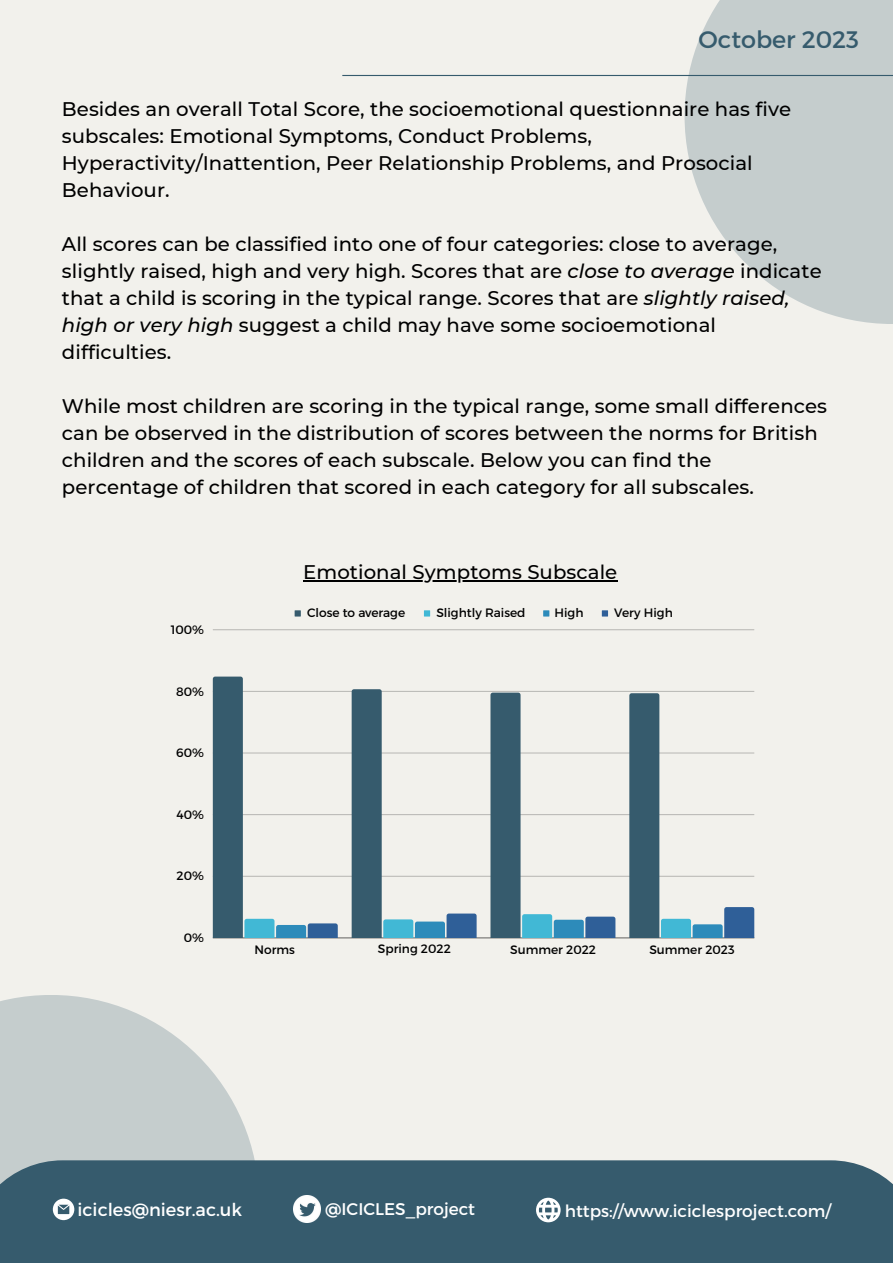
<style>
.page{position:relative;width:893px;height:1264px;background:#fff}
.page>*{position:absolute;margin:0;border:0;box-sizing:border-box;transform-origin:0 0}
.t1{font:23.85px "Montserrat";color:#365b6d}
.t2{font:500 19.65px/27px "Montserrat";letter-spacing:.005em;color:#000}
.t3{font:17.85px "Montserrat";color:#fff}
.t4{font:16.8px "Montserrat";color:#fff}
.t5{font:12.15px "Montserrat";color:#000}
.s1{font-style:italic}
</style>
<div class="page">
<div style="left:0;top:0;width:892px;height:1262px;background:#f2f1ec"></div>
<svg style="left:684px;top:0;width:208px;height:324px;fill:#c5cdcd"></svg>
<svg style="left:0;top:995px;width:255px;height:165px;fill:#c5cdcd"></svg>
<hr style="left:342px;top:75px;width:550px;height:1px;background:#365b6d">
<div style="left:0;top:1160px;width:892px;height:102px;background:#365b6d"></div>
<svg style="left:53px;top:1198px;width:21px;height:21px"></svg>
<svg style="left:536px;top:1197px;width:24px;height:25px"></svg>
<img style="left:293px;top:1195px;width:27px;height:27px">
<svg style="left:294px;top:610px;width:7px;height:6px"></svg>
<svg style="left:424px;top:610px;width:6px;height:6px"></svg>
<svg style="left:543px;top:610px;width:6px;height:6px"></svg>
<svg style="left:601px;top:610px;width:7px;height:6px"></svg>
<hr style="left:213px;top:876px;width:541px;height:1px;background:#000">
<hr style="left:213px;top:814px;width:541px;height:1px;background:#000">
<hr style="left:213px;top:752px;width:541px;height:1px;background:#000">
<hr style="left:213px;top:691px;width:541px;height:1px;background:#000">
<hr style="left:213px;top:629px;width:541px;height:1px;background:#000">
<hr style="left:213px;top:937px;width:541px;height:1px;background:#000">
<svg style="left:213px;top:676px;width:125px;height:261px"></svg>
<svg style="left:351px;top:689px;width:125px;height:248px"></svg>
<svg style="left:490px;top:692px;width:125px;height:245px"></svg>
<svg style="left:629px;top:693px;width:125px;height:244px"></svg>
<hr style="left:303px;top:580px;width:314px;height:1px;background:#000">
<p class="t1" style="left:698px;top:24px;width:162px">October 2023</p>
<p class="t2" style="left:62px;top:95px;width:730px">Besides an overall Total Score, the socioemotional questionnaire has five subscales: Emotional Symptoms, Conduct Problems, Hyperactivity/Inattention, Peer Relationship Problems, and Prosocial Behaviour.</p>
<p class="t2" style="left:62px;top:230px;width:761px">All scores can be classified into one of four categories: close to average, slightly raised, high and very high. Scores that are <span class="s1">close to average</span> indicate that a child is scoring in the typical range. Scores that are <span class="s1">slightly raised, high or very high</span> suggest a child may have some socioemotional difficulties.</p>
<p class="t2" style="left:62px;top:392px;width:766px">While most children are scoring in the typical range, some small differences can be observed in the distribution of scores between the norms for British children and the scores of each subscale. Below you can find the percentage of children that scored in each category for all subscales.</p>
<p class="t2" style="left:303px;top:558px;width:315px">Emotional Symptoms Subscale</p>
<p class="t5" style="left:171px;top:621px;width:35px">100%</p>
<p class="t5" style="left:176px;top:683px;width:29px">80%</p>
<p class="t5" style="left:176px;top:745px;width:29px">60%</p>
<p class="t5" style="left:176px;top:806px;width:29px">40%</p>
<p class="t5" style="left:177px;top:868px;width:29px">20%</p>
<p class="t5" style="left:184px;top:929px;width:22px">0%</p>
<p class="t5" style="left:307px;top:604px;width:100px">Close to average</p>
<p class="t5" style="left:436px;top:604px;width:91px">Slightly Raised</p>
<p class="t5" style="left:554px;top:604px;width:30px">High</p>
<p class="t5" style="left:614px;top:604px;width:60px">Very High</p>
<p class="t5" style="left:254px;top:941px;width:42px">Norms</p>
<p class="t5" style="left:378px;top:941px;width:74px">Spring 2022</p>
<p class="t5" style="left:510px;top:941px;width:87px">Summer 2022</p>
<p class="t5" style="left:649px;top:941px;width:87px">Summer 2023</p>
<p class="t3" style="left:78px;top:1197px;width:166px">icicles@niesr.ac.uk</p>
<p class="t4" style="left:325px;top:1198px;width:151px">@ICICLES_project</p>
<p class="t4" style="left:564px;top:1200px;width:268px">https://www.iciclesproject.com/</p>
</div>
